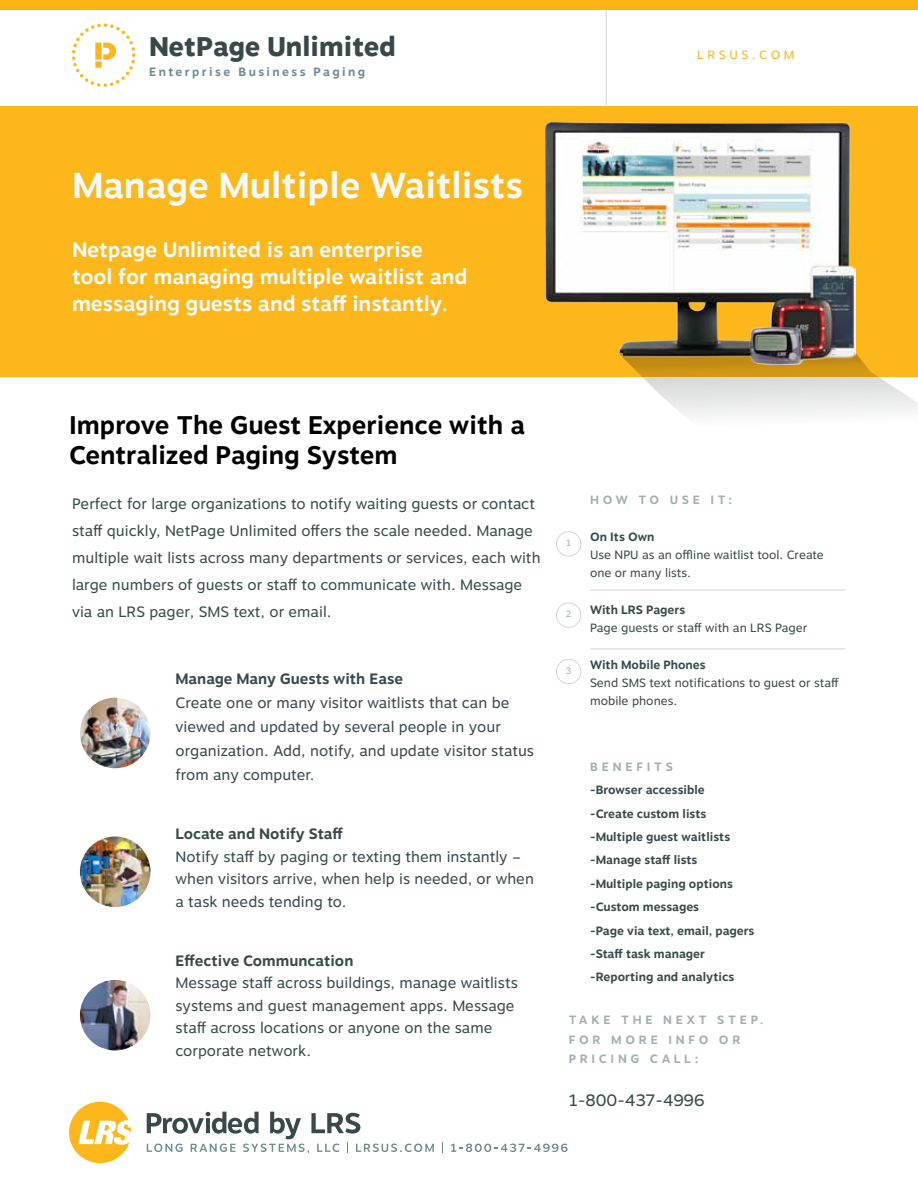
<style>
.page{position:relative;width:918px;height:1188px;background:#fff}
.page>*{position:absolute;margin:0;border:0;box-sizing:border-box;transform-origin:0 0}
.t1{font:700 36px "Motiva Sans";color:#f3fafa}
.t2{font:800 27px "Motiva Sans";color:#38484b}
.t3{font:700 25.5px/30px "Motiva Sans";color:#000}
.t4{font:700 21px/27px "Motiva Sans";color:#f3fafa}
.t5{font:16.5px "Motiva Sans";color:#38484b}
.t6{font:15px/22.5px "Motiva Sans";color:#38484b}
.t7{font:700 15px "Motiva Sans";color:#38484b}
.t8{font:700 12px/23.4px "Motiva Sans";color:#38484b}
.t9{font:12px/18px "Motiva Sans";color:#38484b}
.t10{font:700 12px/19.5px "Motiva Sans";letter-spacing:.31em;color:#a0afb4}
.t11{font:700 12px "Motiva Sans";letter-spacing:.2em;color:#6c8b90}
.t12{font:12px "Motiva Sans";letter-spacing:.3em;color:#fdb515}
.t13{font:9px "Motiva Sans";color:#a0afb4}
</style>
<div class="page">
<div style="left:0;top:106px;width:918px;height:271px;background:#fdb71a"></div>
<svg style="left:630px;top:353px;width:288px;height:63px"></svg>
<hr style="left:606px;top:0;width:1px;height:105px;background:#d5d4d3">
<div style="left:0;top:0;width:918px;height:9px;background:#fdb515"></div>
<svg style="left:72px;top:23px;width:64px;height:64px"></svg>
<div style="left:556px;top:531px;width:25px;height:25px;border:1px solid #d5d4d3;border-radius:50%"></div>
<div style="left:556px;top:603px;width:25px;height:25px;border:1px solid #d5d4d3;border-radius:50%"></div>
<div style="left:556px;top:659px;width:25px;height:25px;border:1px solid #d5d4d3;border-radius:50%"></div>
<hr style="left:590px;top:590px;width:256px;height:1px;background:#d5d4d3">
<hr style="left:590px;top:649px;width:255px;height:1px;background:#d5d4d3">
<svg style="left:69px;top:1102px;width:62px;height:61px"></svg>
<svg style="left:147px;top:1112px;width:287px;height:41px"></svg>
<svg style="left:451px;top:1144px;width:117px;height:8px"></svg>
<img style="left:545px;top:122px;width:311px;height:243px">
<img style="left:80px;top:698px;width:70px;height:70px;border-radius:35px">
<img style="left:80px;top:836px;width:70px;height:71px;border-radius:35px">
<img style="left:80px;top:980px;width:70px;height:70px;border-radius:35px">
<h2 class="t2" style="left:149px;top:27px;width:248px">NetPage Unlimited</h2>
<p class="t11" style="left:149px;top:63px;width:218px">Enterprise Business Paging</p>
<h1 class="t1" style="left:72px;top:159px;width:452px">Manage Multiple Waitlists</h1>
<h3 class="t4" style="left:72px;top:236px;width:397px">Netpage Unlimited is an enterprise tool for managing multiple waitlist and messaging guests and staff instantly.</h3>
<p class="t12" style="left:697px;top:46px;width:99px">LRSUS.COM</p>
<h3 class="t3" style="left:69px;top:410px;width:458px">Improve The Guest Experience with a<br>Centralized Paging System</h3>
<p class="t6" style="left:72px;top:491px;width:470px;line-height:27px">Perfect for large organizations to notify waiting guests or contact staff quickly, NetPage Unlimited offers the scale needed. Manage multiple wait lists across many departments or services, each with large numbers of guests or staff to communicate with. Message via an LRS pager, SMS text, or email.</p>
<p class="t7" style="left:176px;top:668px;width:229px">Manage Many Guests with Ease</p>
<p class="t6" style="left:176px;top:691px;width:360px;line-height:24px">Create one or many visitor waitlists that can be viewed and updated by several people in your organization. Add, notify, and update visitor status from any computer.</p>
<p class="t7" style="left:176px;top:823px;width:169px">Locate and Notify Staff</p>
<p class="t6" style="left:176px;top:845px;width:360px">Notify staff by paging or texting them instantly – when visitors arrive, when help is needed, or when a task needs tending to.</p>
<p class="t7" style="left:176px;top:949px;width:179px">Effective Communcation</p>
<p class="t6" style="left:176px;top:972px;width:344px">Message staff across buildings, manage waitlists systems and guest management apps. Message staff across locations or anyone on the same corporate network.</p>
<p class="t13" style="left:566px;top:536px;width:7px">1</p>
<p class="t13" style="left:566px;top:607px;width:7px">2</p>
<p class="t13" style="left:566px;top:664px;width:7px">3</p>
<p class="t10" style="left:590px;top:490px;width:144px">HOW TO USE IT:</p>
<p class="t8" style="left:590px;top:525px;width:66px">On Its Own</p>
<p class="t9" style="left:590px;top:546px;width:235px">Use NPU as an offline waitlist tool. Create one or many lists.</p>
<p class="t8" style="left:590px;top:598px;width:97px">With LRS Pagers</p>
<p class="t9" style="left:590px;top:619px;width:219px">Page guests or staff with an LRS Pager</p>
<p class="t8" style="left:590px;top:653px;width:117px">With Mobile Phones</p>
<p class="t9" style="left:590px;top:673px;width:250px">Send SMS text notifications to guest or staff mobile phones.</p>
<p class="t10" style="left:590px;top:757px;width:84px">BENEFITS</p>
<p class="t8" style="left:590px;top:779px;width:166px">-Browser accessible<br>-Create custom lists -Multiple guest waitlists -Manage staff lists<br>-Multiple paging options -Custom messages<br>-Page via text, email, pagers -Staff task manager -Reporting and analytics</p>
<p class="t10" style="left:569px;top:1010px;width:196px">TAKE THE NEXT STEP.<br>FOR MORE INFO OR<br>PRICING CALL:</p>
<p class="t5" style="left:569px;top:1088px;width:137px">1-800-437-4996</p>
</div>
